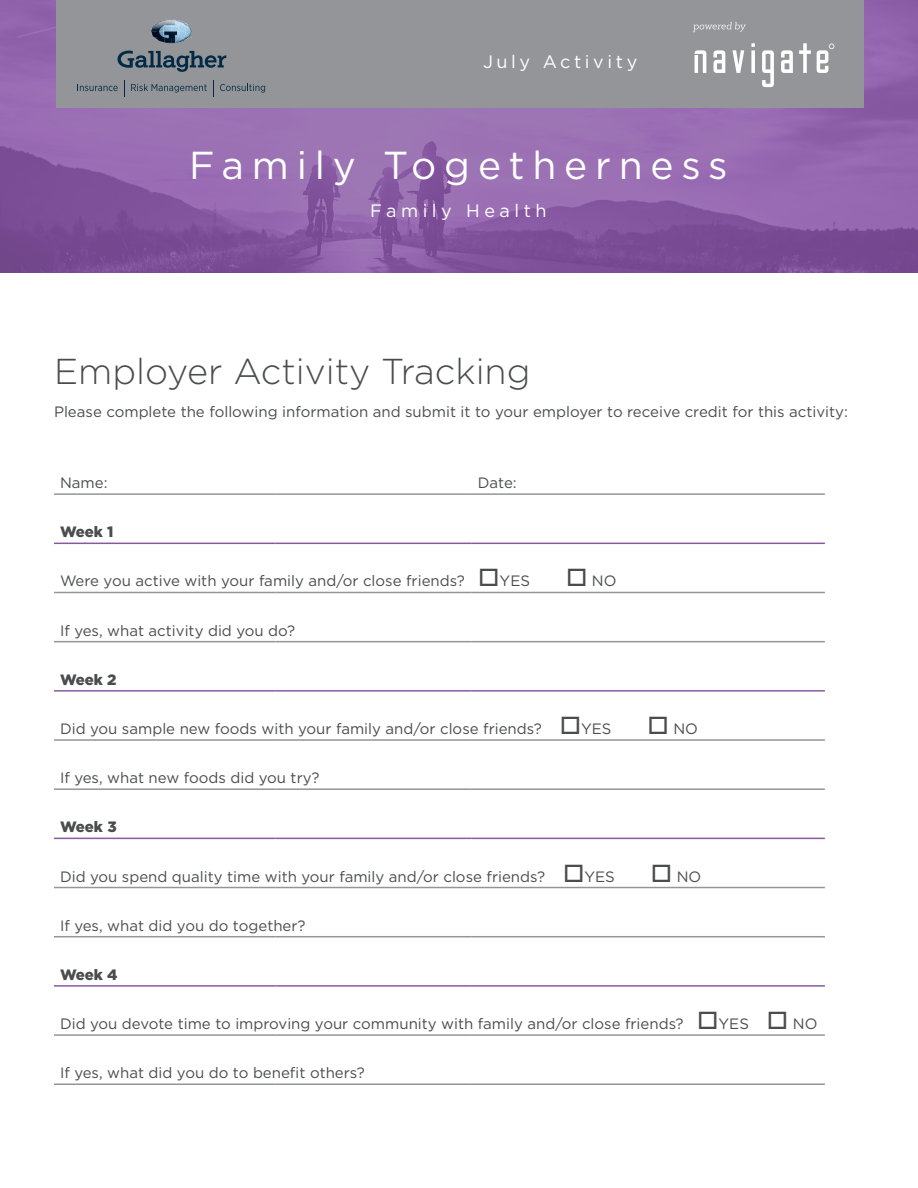
<style>
.page{position:relative;width:918px;height:1188px;background:#fff}
.page>*{position:absolute;margin:0;border:0;box-sizing:border-box;transform-origin:0 0}
.t1{font:39px "Gotham";letter-spacing:.2em;color:#fff}
.t2{font:300 36px "Gotham";color:#4b4c4d}
.t3{font:18px "Gotham";letter-spacing:.25em;color:#fff}
.t4{font:18px "Gotham";letter-spacing:.215em;color:#fff}
.t5{font:15px "Gotham";color:#4b4c4d}
.t6{font:900 15px "Gotham";color:#4b4c4d}
</style>
<div class="page">
<svg style="left:0;top:0;width:918px;height:273px;background:#8e61a8"></svg>
<hr style="left:54px;top:493px;width:222px;height:2px;background:#939598">
<hr style="left:276px;top:493px;width:196px;height:2px;background:#939598">
<hr style="left:472px;top:493px;width:353px;height:2px;background:#939598">
<hr style="left:54px;top:592px;width:222px;height:1px;background:#939598">
<hr style="left:276px;top:592px;width:196px;height:1px;background:#939598">
<hr style="left:472px;top:592px;width:353px;height:1px;background:#939598">
<hr style="left:54px;top:739px;width:222px;height:2px;background:#939598">
<hr style="left:276px;top:739px;width:196px;height:2px;background:#939598">
<hr style="left:472px;top:739px;width:353px;height:2px;background:#939598">
<hr style="left:54px;top:887px;width:222px;height:1px;background:#939598">
<hr style="left:276px;top:887px;width:196px;height:1px;background:#939598">
<hr style="left:472px;top:887px;width:353px;height:1px;background:#939598">
<hr style="left:54px;top:1034px;width:222px;height:2px;background:#939598">
<hr style="left:276px;top:1034px;width:196px;height:2px;background:#939598">
<hr style="left:472px;top:1034px;width:353px;height:2px;background:#939598">
<hr style="left:54px;top:1083px;width:222px;height:2px;background:#939598">
<hr style="left:276px;top:1083px;width:196px;height:2px;background:#939598">
<hr style="left:472px;top:1083px;width:353px;height:2px;background:#939598">
<hr style="left:54px;top:543px;width:222px;height:1px;background:#8859a3">
<hr style="left:276px;top:543px;width:196px;height:1px;background:#8859a3">
<hr style="left:472px;top:543px;width:353px;height:1px;background:#8859a3">
<hr style="left:54px;top:641px;width:222px;height:1px;background:#939598">
<hr style="left:276px;top:641px;width:196px;height:1px;background:#939598">
<hr style="left:472px;top:641px;width:353px;height:1px;background:#939598">
<hr style="left:54px;top:690px;width:222px;height:2px;background:#8859a3">
<hr style="left:276px;top:690px;width:196px;height:2px;background:#8859a3">
<hr style="left:472px;top:690px;width:353px;height:2px;background:#8859a3">
<hr style="left:54px;top:788px;width:222px;height:2px;background:#939598">
<hr style="left:276px;top:788px;width:196px;height:2px;background:#939598">
<hr style="left:472px;top:788px;width:353px;height:2px;background:#939598">
<hr style="left:54px;top:838px;width:222px;height:1px;background:#8859a3">
<hr style="left:276px;top:838px;width:196px;height:1px;background:#8859a3">
<hr style="left:472px;top:838px;width:353px;height:1px;background:#8859a3">
<hr style="left:54px;top:936px;width:222px;height:1px;background:#939598">
<hr style="left:276px;top:936px;width:196px;height:1px;background:#939598">
<hr style="left:472px;top:936px;width:353px;height:1px;background:#939598">
<hr style="left:54px;top:985px;width:222px;height:2px;background:#8859a3">
<hr style="left:276px;top:985px;width:196px;height:2px;background:#8859a3">
<hr style="left:472px;top:985px;width:353px;height:2px;background:#8859a3">
<div style="left:56px;top:0;width:808px;height:108px;background:#939598"></div>
<svg style="left:118px;top:51px;width:108px;height:21px"></svg>
<svg style="left:151px;top:20px;width:41px;height:23px"></svg>
<svg style="left:77px;top:84px;width:41px;height:7px"></svg>
<svg style="left:131px;top:84px;width:76px;height:9px"></svg>
<svg style="left:220px;top:84px;width:45px;height:9px"></svg>
<svg style="left:213px;top:80px;width:1px;height:16px"></svg>
<svg style="left:124px;top:80px;width:1px;height:16px"></svg>
<svg style="left:751px;top:43px;width:4px;height:4px"></svg>
<svg style="left:799px;top:43px;width:12px;height:30px"></svg>
<svg style="left:713px;top:50px;width:12px;height:23px"></svg>
<svg style="left:781px;top:50px;width:12px;height:23px"></svg>
<svg style="left:762px;top:50px;width:12px;height:37px"></svg>
<svg style="left:732px;top:50px;width:12px;height:23px"></svg>
<svg style="left:751px;top:50px;width:4px;height:23px"></svg>
<svg style="left:695px;top:50px;width:11px;height:23px"></svg>
<svg style="left:817px;top:44px;width:17px;height:29px"></svg>
<svg style="left:693px;top:22px;width:53px;height:10px"></svg>
<p class="t4" style="left:483px;top:51px;width:156px">July Activity</p>
<p class="t1" style="left:189px;top:140px;width:540px">Family Togetherness</p>
<p class="t3" style="left:370px;top:199px;width:178px">Family Health</p>
<p class="t2" style="left:54px;top:352px;width:478px">Employer Activity Tracking</p>
<p class="t5" style="left:54px;top:402px;width:795px">Please complete the following information and submit it to your employer to receive credit for this activity:</p>
<p class="t5" style="left:60px;top:473px;width:49px">Name:</p>
<p class="t5" style="left:478px;top:473px;width:40px">Date:</p>
<p class="t6" style="left:60px;top:522px;width:55px">Week 1</p>
<p class="t5" style="left:60px;top:572px;width:472px">Were you active with your family and/or close friends? □YES</p>
<p class="t5" style="left:566px;top:572px;width:52px">□ NO</p>
<p class="t5" style="left:60px;top:621px;width:237px">If yes, what activity did you do?</p>
<p class="t6" style="left:60px;top:669px;width:58px">Week 2</p>
<p class="t5" style="left:60px;top:719px;width:553px">Did you sample new foods with your family and/or close friends? □YES</p>
<p class="t5" style="left:648px;top:719px;width:52px">□ NO</p>
<p class="t5" style="left:60px;top:768px;width:261px">If yes, what new foods did you try?</p>
<p class="t6" style="left:60px;top:817px;width:58px">Week 3</p>
<p class="t5" style="left:60px;top:867px;width:556px">Did you spend quality time with your family and/or close friends? □YES</p>
<p class="t5" style="left:651px;top:867px;width:52px">□ NO</p>
<p class="t5" style="left:60px;top:916px;width:247px">If yes, what did you do together?</p>
<p class="t6" style="left:60px;top:964px;width:59px">Week 4</p>
<p class="t5" style="left:60px;top:1014px;width:759px">Did you devote time to improving your community with family and/or close friends? □YES □ NO</p>
<p class="t5" style="left:60px;top:1063px;width:306px">If yes, what did you do to benefit others?</p>
</div>
